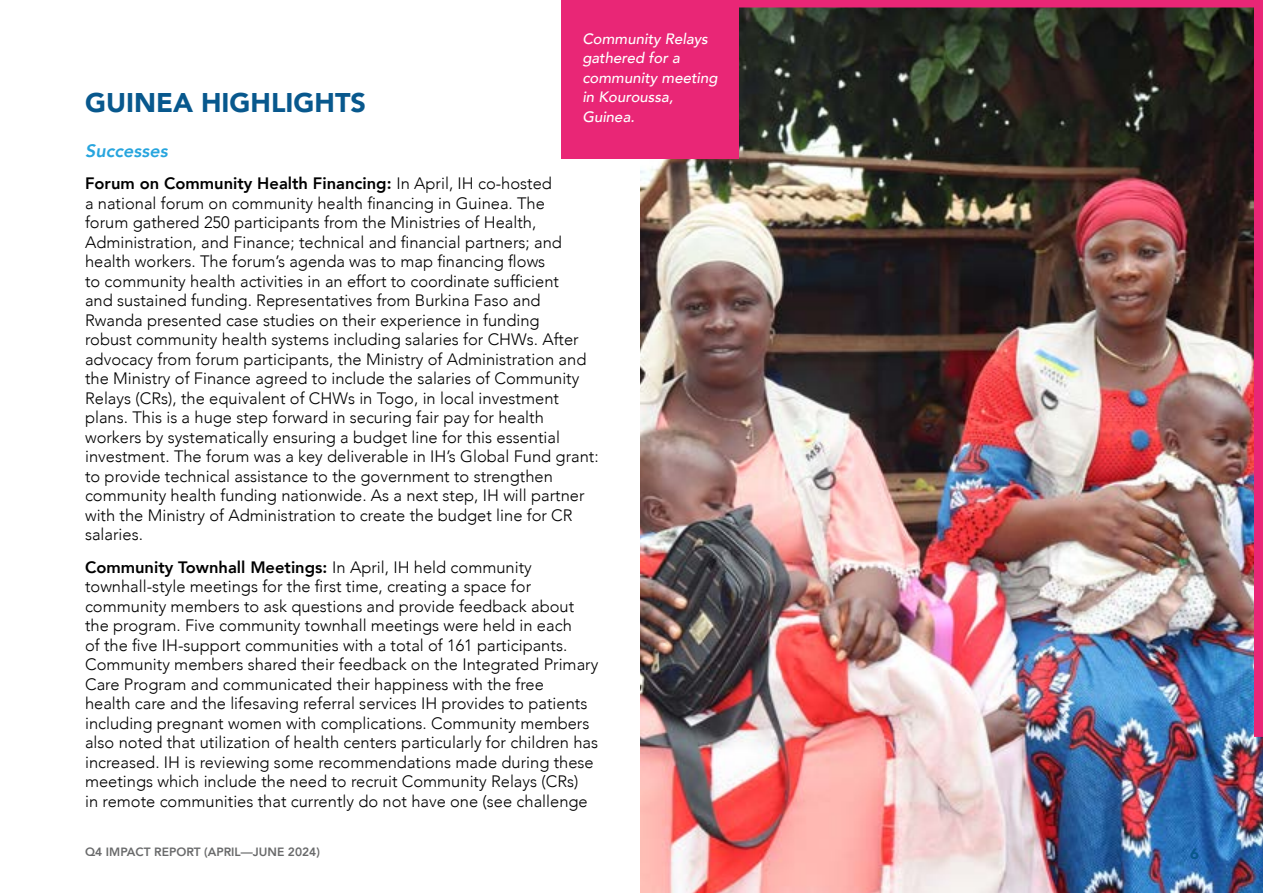
<style>
.page{position:relative;width:1263px;height:893px;background:#fff}
.page>*{position:absolute;margin:0;border:0;box-sizing:border-box;transform-origin:0 0}
.t1{font:900 27px "Avenir";color:#08588d}
.t2{font:italic 800 18px "Avenir";color:#27a5de}
.t3{font:300 16.5px/19.5px "Avenir";color:#000}
.t4{font:italic 500 15px/19.5px "Avenir";color:#fff}
.t5{font:900 15px "Avenir";color:#08588d}
.t6{font:800 12px "Avenir";color:#696a6b}
.s1{font-weight:800}
</style>
<div class="page">
<img style="left:640px;top:8px;width:623px;height:885px">
<div style="left:585px;top:0;width:678px;height:8px;background:#e92676"></div>
<div style="left:1254px;top:0;width:9px;height:737px;background:#e92676"></div>
<div style="left:561px;top:0;width:178px;height:158px;background:#e92676"></div>
<p class="t4" style="left:582px;top:29px;width:137px">Community Relays gathered for a community meeting in Kouroussa,<br>Guinea.</p>
<h1 class="t1" style="left:85px;top:80px;width:282px">GUINEA HIGHLIGHTS</h1>
<p class="t2" style="left:85px;top:140px;width:84px">Successes</p>
<p class="t3" style="left:85px;top:174px;width:515px"><span class="s1">Forum on Community Health Financing:</span> In April, IH co-hosted<br>a national forum on community health financing in Guinea. The<br>forum gathered 250 participants from the Ministries of Health, Administration, and Finance; technical and financial partners; and health workers. The forum’s agenda was to map financing flows<br>to community health activities in an effort to coordinate sufficient<br>and sustained funding. Representatives from Burkina Faso and Rwanda presented case studies on their experience in funding<br>robust community health systems including salaries for CHWs. After advocacy from forum participants, the Ministry of Administration and the Ministry of Finance agreed to include the salaries of Community Relays (CRs), the equivalent of CHWs in Togo, in local investment plans. This is a huge step forward in securing fair pay for health workers by systematically ensuring a budget line for this essential investment. The forum was a key deliverable in IH’s Global Fund grant: to provide technical assistance to the government to strengthen community health funding nationwide. As a next step, IH will partner with the Ministry of Administration to create the budget line for CR salaries.</p>
<p class="t3" style="left:85px;top:557px;width:515px"><span class="s1">Community Townhall Meetings:</span> In April, IH held community townhall-style meetings for the first time, creating a space for community members to ask questions and provide feedback about the program. Five community townhall meetings were held in each<br>of the five IH-support communities with a total of 161 participants.<br>Community members shared their feedback on the Integrated Primary Care Program and communicated their happiness with the free<br>health care and the lifesaving referral services IH provides to patients including pregnant women with complications. Community members also noted that utilization of health centers particularly for children has increased. IH is reviewing some recommendations made during these meetings which include the need to recruit Community Relays (CRs)<br>in remote communities that currently do not have one (see challenge</p>
<p class="t6" style="left:85px;top:842px;width:236px">Q4 IMPACT REPORT (APRIL—JUNE 2024)</p>
<p class="t5" style="left:1190px;top:841px;width:10px">6</p>
</div>
